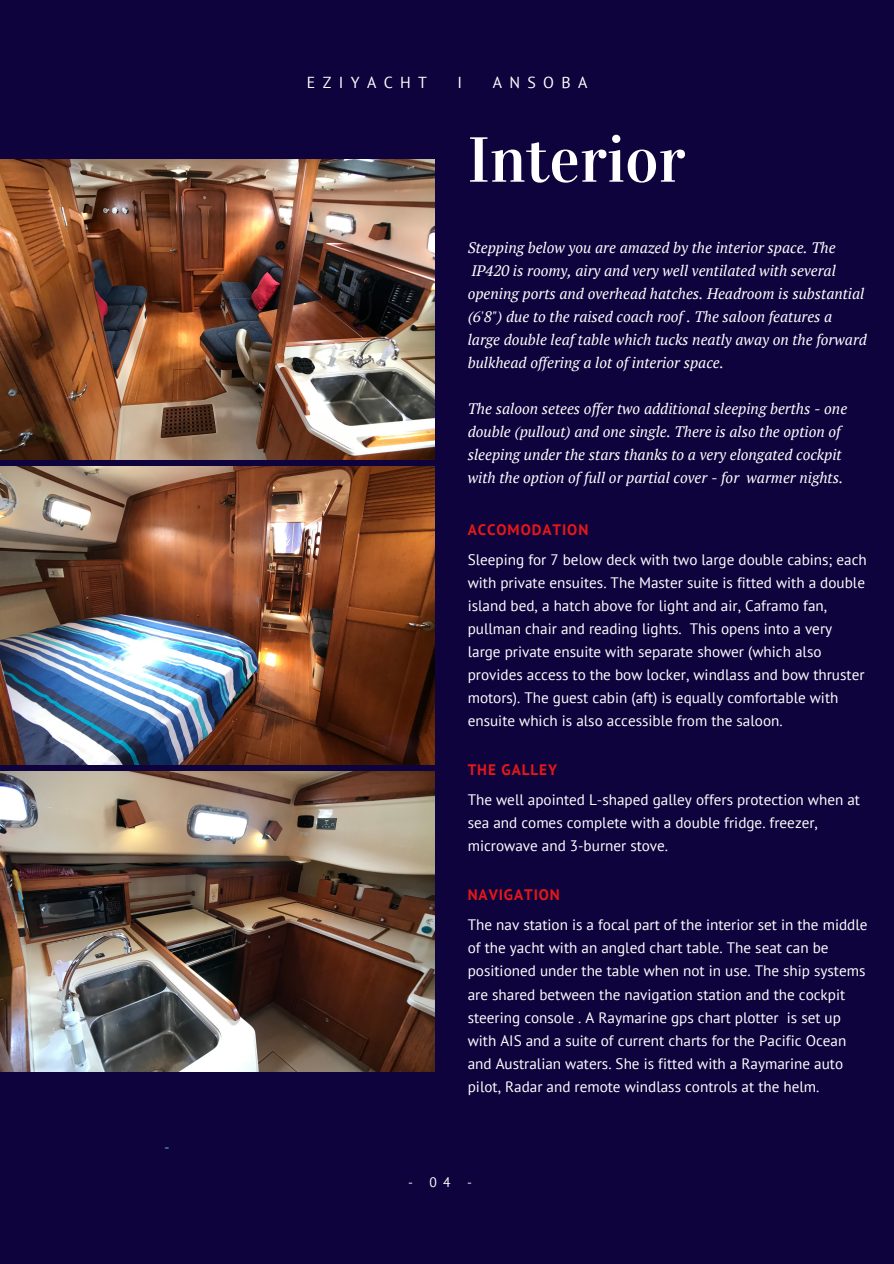
<style>
.page{position:relative;width:894px;height:1264px;background:#fff}
.page>*{position:absolute;margin:0;border:0;box-sizing:border-box;transform-origin:0 0}
.t1{font:63.6px "Vidaloka";color:#fff}
.t2{font:15.9px "PT Sans";letter-spacing:.46em;color:#fff}
.t3{font:15.15px/23px "PT Sans";color:#fff}
.t4{font:italic 15.15px/23px "PT Serif";color:#fff}
.t5{font:700 15.15px "PT Sans";letter-spacing:.06em;color:#e41818}
.t6{font:13.65px "PT Sans";color:#fff}
</style>
<div class="page">
<div style="left:0;top:0;width:893px;height:1263px;background:#0f033d"></div>
<img style="left:0;top:160px;width:435px;height:299px">
<img style="left:0;top:466px;width:435px;height:299px">
<img style="left:0;top:771px;width:435px;height:300px">
<p class="t2" style="left:307px;top:72px;width:122px">EZIYACHT</p>
<p class="t2" style="left:457px;top:72px;width:6px">I</p>
<p class="t2" style="left:492px;top:72px;width:96px">ANSOBA</p>
<p class="t1" style="left:467px;top:122px;width:219px">Interior</p>
<p class="t4" style="left:467px;top:236px;width:400px">Stepping below you are amazed by the interior space. The IP420 is roomy, airy and very well ventilated with several opening ports and overhead hatches. Headroom is substantial (6'8") due to the raised coach roof . The saloon features a large double leaf table which tucks neatly away on the forward bulkhead offering a lot of interior space.</p>
<p class="t4" style="left:467px;top:397px;width:381px">The saloon setees offer two additional sleeping berths - one double (pullout) and one single. There is also the option of sleeping under the stars thanks to a very elongated cockpit with the option of full or partial cover - for warmer nights.</p>
<p class="t5" style="left:467px;top:519px;width:122px">ACCOMODATION</p>
<p class="t3" style="left:467px;top:548px;width:400px">Sleeping for 7 below deck with two large double cabins; each with private ensuites. The Master suite is fitted with a double island bed, a hatch above for light and air, Caframo fan, pullman chair and reading lights. This opens into a very large private ensuite with separate shower (which also provides access to the bow locker, windlass and bow thruster motors). The guest cabin (aft) is equally comfortable with ensuite which is also accessible from the saloon.</p>
<p class="t5" style="left:467px;top:759px;width:91px">THE GALLEY</p>
<p class="t3" style="left:467px;top:788px;width:394px">The well apointed L-shaped galley offers protection when at sea and comes complete with a double fridge. freezer, microwave and 3-burner stove.</p>
<p class="t5" style="left:467px;top:884px;width:94px">NAVIGATION</p>
<p class="t3" style="left:467px;top:913px;width:401px">The nav station is a focal part of the interior set in the middle of the yacht with an angled chart table. The seat can be positioned under the table when not in use. The ship systems are shared between the navigation station and the cockpit steering console . A Raymarine gps chart plotter is set up with AIS and a suite of current charts for the Pacific Ocean and Australian waters. She is fitted with a Raymarine auto pilot, Radar and remote windlass controls at the helm.</p>
<p class="t6" style="left:408px;top:1173px;width:65px">-04-</p>
</div>
